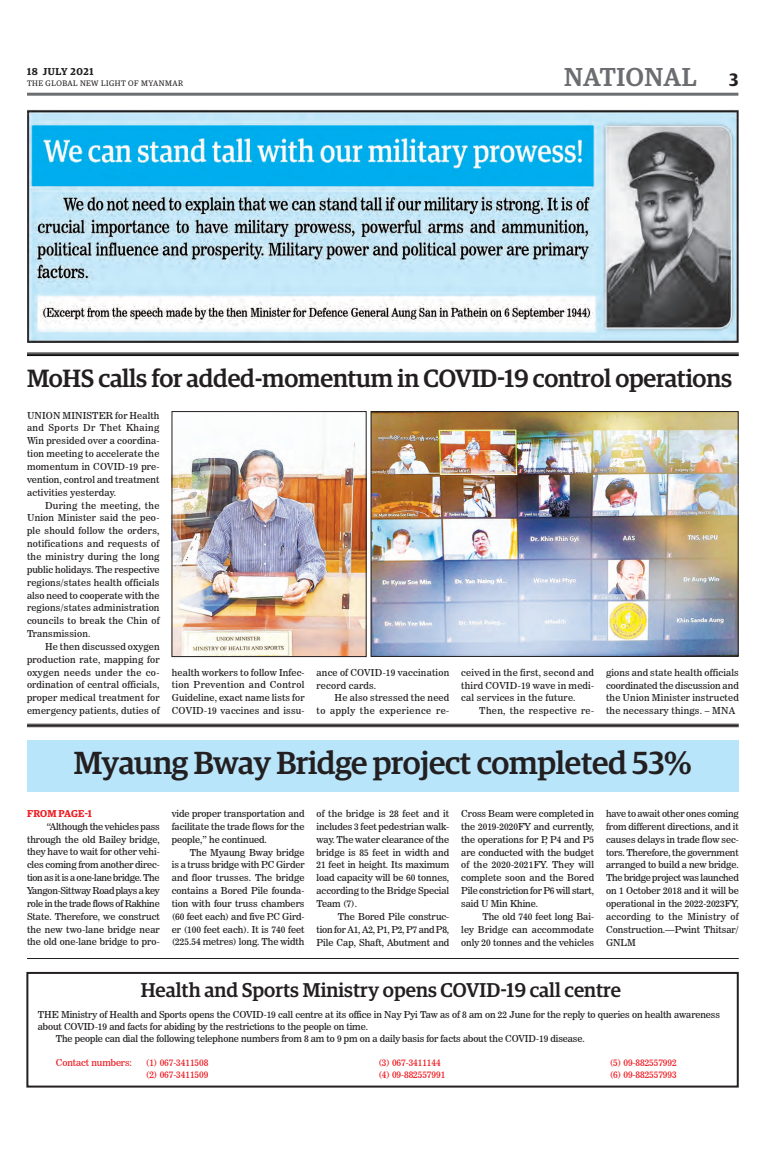
<style>
.page{position:relative;width:773px;height:1152px;background:#fff}
.page>*{position:absolute;margin:0;border:0;box-sizing:border-box;transform-origin:0 0}
.Brief_Head{font:500 32px "Guardian Egyp";letter-spacing:-.01em;color:#231f20}
.t1{font:500 26px "Guardian Egyp";letter-spacing:.02em;color:#6c6d70}
.Brief_Head-2{font:500 25px "Guardian Egyp";letter-spacing:-.01em;color:#231f20}
.Big_Sub_Heading{font:500 20px "Guardian Egyp";color:#231f20}
.t2{font:600 10px "Guardian Egyp";letter-spacing:.06em;color:#231f20}
.Spill_Style{font:600 10px "Guardian Egyp";letter-spacing:.005em;color:#ee1d23}
._2nd_Body{font:9.5px/12.9px "News 706 BT Roman C";letter-spacing:-.005em;color:#231f20;text-align:justify}
.t3{font:9.5px/12px "News 706 BT Roman C";letter-spacing:-.01em;color:#ee1d23}
._2nd_Body-2{font:9.5px/12.9px "News 706 BT Roman C";letter-spacing:.045em;color:#231f20;text-align:right}
._2nd_Body-3{font:9.5px/12.9px "News 706 BT Roman C";letter-spacing:.02em;color:#231f20}
._2nd_Body-4{font:9.5px "News 706 BT Roman C";letter-spacing:.035em;color:#231f20}
.t4{font:8px "Guardian Egyp";letter-spacing:.06em;color:#231f20}
.s1{font-weight:600;font-size:18px;color:#231f20}
</style>
<div class="page">
<hr style="left:27px;top:93px;width:711px;height:3px;background:#6c6d70">
<hr style="left:27px;top:353px;width:711px;height:1px;background:#000">
<hr style="left:27px;top:354px;width:711px;height:1px;background:#000">
<hr style="left:27px;top:355px;width:711px;height:1px;background:#000">
<img style="left:27px;top:110px;width:711px;height:233px">
<div style="left:27px;top:740px;width:711px;height:51px;background:#b9e5fa"></div>
<hr style="left:27px;top:958px;width:711px;height:1px;background:#231f20">
<img style="left:373px;top:413px;width:363px;height:242px">
<div style="left:371px;top:411px;width:367px;height:246px;border:1px solid #231f20"></div>
<img style="left:174px;top:442px;width:190px;height:213px">
<div style="left:172px;top:411px;width:194px;height:246px;border:1px solid #231f20"></div>
<hr style="left:27px;top:724px;width:711px;height:1px;background:#231f20">
<hr style="left:27px;top:725px;width:711px;height:1px;background:#231f20">
<hr style="left:27px;top:726px;width:711px;height:1px;background:#231f20">
<div style="left:26px;top:972px;width:712px;height:116px;background:#fff;border:2px solid #231f20"></div>
<p class="t2" style="left:27px;top:64px;width:68px">18 JULY 2021</p>
<p class="t4" style="left:27px;top:78px;width:158px">THE GLOBAL NEW LIGHT OF MYANMAR</p>
<h2 class="t1" style="left:564px;top:59px;width:176px">NATIONAL <span class="s1">3</span></h2>
<p class="Brief_Head-2" style="left:27px;top:360px;width:706px">MoHS calls for added-momentum in COVID-19 control operations</p>
<p class="_2nd_Body" style="left:27px;top:409px;width:134px">UNION MINISTER for Health and Sports Dr Thet Khaing Win presided over a coordina&shy;tion meeting to accelerate the momentum in COVID-19 pre&shy;vention, control and treatment activities yesterday.</p>
<p class="_2nd_Body" style="left:27px;top:499px;width:134px;text-indent:18px">During the meeting, the Union Minister said the peo&shy;ple should follow the orders, notifications and requests of the ministry during the long public holidays. The respective regions/states health officials also need to cooperate with the regions/states administration councils to break the Chin of Transmission.</p>
<p class="_2nd_Body" style="left:27px;top:640px;width:134px;text-indent:18px">He then discussed oxygen production rate, mapping for oxygen needs under the co&shy;ordination of central officials, proper medical treatment for emergency patients, duties of</p>
<p class="_2nd_Body" style="left:172px;top:666px;width:134px">health workers to follow Infec&shy;tion Prevention and Control Guideline, exact name lists for COVID-19 vaccines and issu-</p>
<p class="_2nd_Body-3" style="left:316px;top:666px;width:134px">ance of COVID-19 vaccination record cards.</p>
<p class="_2nd_Body" style="left:461px;top:666px;width:134px">ceived in the first, second and third COVID-19 wave in medi&shy;cal services in the future.</p>
<p class="_2nd_Body-4" style="left:479px;top:705px;width:116px">Then, the respective re-</p>
<p class="_2nd_Body" style="left:606px;top:666px;width:134px">gions and state health officials coordinated the discussion and the Union Minister instructed the necessary things. – MNA</p>
<p class="_2nd_Body-2" style="left:316px;top:691px;width:134px">He also stressed the need<br>to apply the experience re-</p>
<p class="Brief_Head" style="left:74px;top:740px;width:619px">Myaung Bway Bridge project completed 53%</p>
<p class="Spill_Style" style="left:27px;top:806px;width:66px">FROM PAGE-1</p>
<p class="_2nd_Body" style="left:27px;top:820px;width:134px;text-indent:20px">“Although the vehicles pass through the old Bailey bridge, they have to wait for other vehi&shy;cles coming from another direc&shy;tion as it is a one-lane bridge. The Yangon-Sittway Road plays a key role in the trade flows of Rakhine State. Therefore, we construct the new two-lane bridge near the old one-lane bridge to pro-</p>
<p class="_2nd_Body" style="left:172px;top:807px;width:134px">vide proper transportation and facilitate the trade flows for the people,” he continued.</p>
<p class="_2nd_Body" style="left:172px;top:846px;width:134px;text-indent:18px">The Myaung Bway bridge is a truss bridge with P.C Girder and floor trusses. The bridge contains a Bored Pile founda&shy;tion with four truss chambers (60 feet each) and five P.C Gird&shy;er (100 feet each). It is 740 feet (225.54 metres) long. The width</p>
<p class="_2nd_Body" style="left:316px;top:807px;width:134px">of the bridge is 28 feet and it includes 3 feet pedestrian walk&shy;way. The water clearance of the bridge is 85 feet in width and 21 feet in height. Its maximum load capacity will be 60 tonnes, according to the Bridge Special Team (7).</p>
<p class="_2nd_Body" style="left:316px;top:910px;width:134px;text-indent:21px">The Bored Pile construc&shy;tion for A1, A2, P1, P2, P7 and P8, Pile Cap, Shaft, Abutment and</p>
<p class="_2nd_Body" style="left:461px;top:807px;width:134px">Cross Beam were completed in the 2019-2020FY and currently, the operations for P, P4 and P5 are conducted with the budget of the 2020-2021FY. They will complete soon and the Bored Pile constriction for P6 will start, said U Min Khine.</p>
<p class="_2nd_Body" style="left:461px;top:910px;width:134px;text-indent:21px">The old 740 feet long Bai&shy;ley Bridge can accommodate only 20 tonnes and the vehicles</p>
<p class="_2nd_Body" style="left:606px;top:807px;width:134px">have to await other ones coming from different directions, and it causes delays in trade flow sec&shy;tors. Therefore, the government arranged to build a new bridge.<br>The bridge project was launched on 1 October 2018 and it will be operational in the 2022-2023FY, according to the Ministry of Construction.—Pwint Thitsar/ GNLM</p>
<p class="Big_Sub_Heading" style="left:141px;top:976px;width:481px">Health and Sports Ministry opens COVID-19 call centre</p>
<p class="_2nd_Body" style="left:38px;top:1008px;width:683px;line-height:12px">THE Ministry of Health and Sports opens the COVID-19 call centre at its office in Nay Pyi Taw as of 8 am on 22 June for the reply to queries on health awareness about COVID-19 and facts for abiding by the restrictions to the people on time.</p>
<p class="_2nd_Body" style="left:56px;top:1032px;width:530px">The people can dial the following telephone numbers from 8 am to 9 pm on a daily basis for facts about the COVID-19 disease.</p>
<p class="t3" style="left:56px;top:1057px;width:78px">Contact numbers:</p>
<p class="t3" style="left:146px;top:1057px;width:64px">(1) 067-3411508 (2) 067-3411509</p>
<p class="t3" style="left:378px;top:1057px;width:68px">(3) 067-3411144 (4) 09-882557991</p>
<p class="t3" style="left:609px;top:1057px;width:68px">(5) 09-882557992 (6) 09-882557993</p>
</div>
